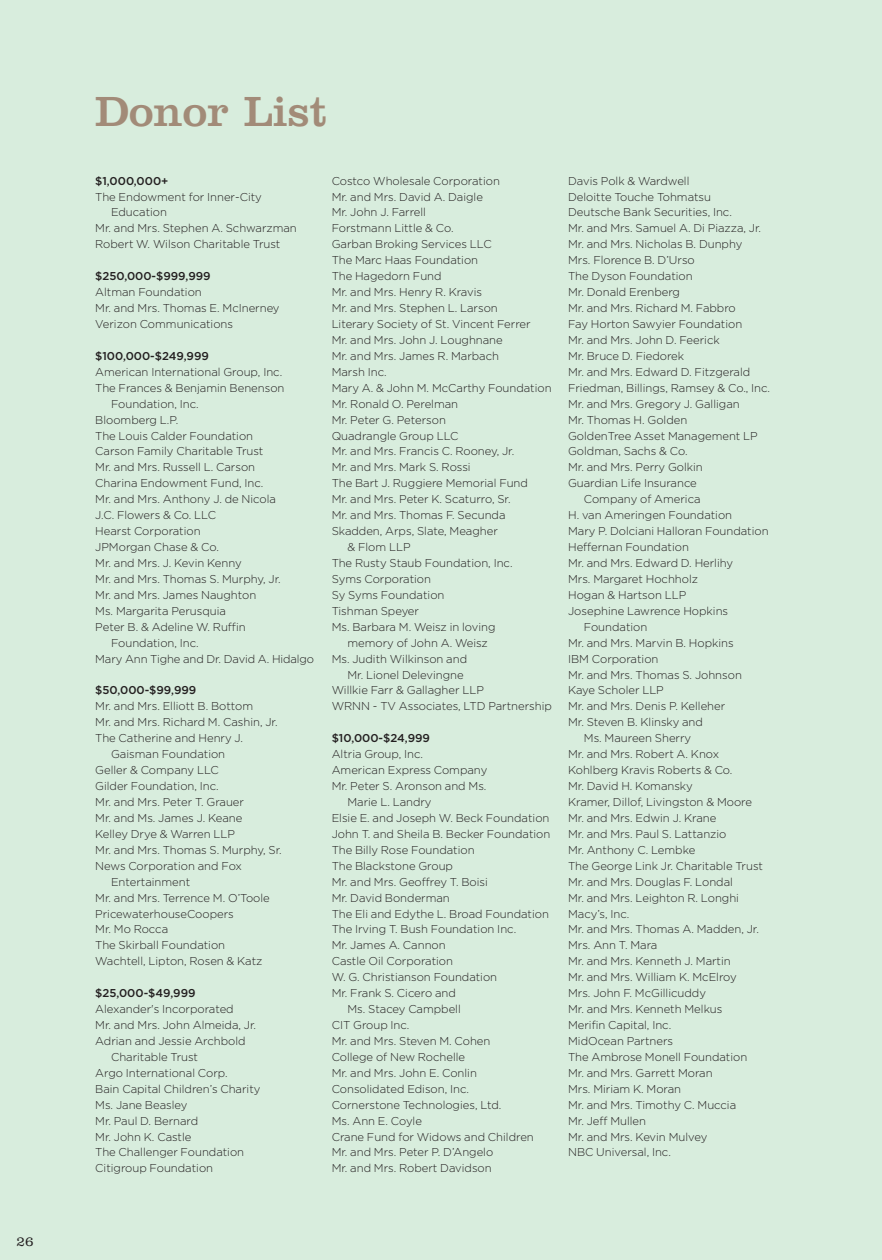
<style>
.page{position:relative;width:882px;height:1260px;background:#fff}
.page>*{position:absolute;margin:0;border:0;box-sizing:border-box;transform-origin:0 0}
.t1{font:43.75px "Clarendon";color:#a28b78}
.t2{font:300 14px "Clarendon";color:#231f20}
.t3{font:300 11.38px/15.9px "Trio Gotham";color:#231f20}
.t4{font:500 11.38px "Trio Gotham";color:#231f20}
</style>
<div class="page">
<div style="left:0;top:0;width:881px;height:1259px;background:#d8eddd"></div>
<p class="t2" style="left:16px;top:1236px;width:19px">26</p>
<h1 class="t1" style="left:95px;top:96px;width:233px">Donor List</h1>
<p class="t4" style="left:95px;top:176px;width:75px">$1,000,000+</p>
<p class="t3" style="left:95px;top:189px;width:168px">The Endowment for Inner-City</p>
<p class="t3" style="left:95px;top:205px;width:203px;text-indent:16px">Education<br>Mr. and Mrs. Stephen A. Schwarzman<br>Robert W. Wilson Charitable Trust</p>
<p class="t4" style="left:95px;top:272px;width:117px">$250,000-$999,999</p>
<p class="t3" style="left:95px;top:285px;width:186px">Altman Foundation<br>Mr. and Mrs. Thomas E. McInerney<br>Verizon Communications</p>
<p class="t4" style="left:95px;top:351px;width:115px">$100,000-$249,999</p>
<p class="t3" style="left:95px;top:365px;width:191px">American International Group, Inc.<br>The Frances &amp; Benjamin Benenson</p>
<p class="t3" style="left:95px;top:396px;width:182px;text-indent:16px">Foundation, Inc.<br>Bloomberg L.P.<br>The Louis Calder Foundation<br>Carson Family Charitable Trust<br>Mr. and Mrs. Russell L. Carson<br>Charina Endowment Fund, Inc.<br>Mr. and Mrs. Anthony J. de Nicola</p>
<p class="t3" style="left:95px;top:508px;width:187px">J.C. Flowers &amp; Co. LLC<br>Hearst Corporation<br>JPMorgan Chase &amp; Co.<br>Mr. and Mrs. J. Kevin Kenny<br>Mr. and Mrs. Thomas S. Murphy, Jr.<br>Mr. and Mrs. James Naughton<br>Ms. Margarita Perusquia<br>Peter B. &amp; Adeline W. Ruffin</p>
<p class="t3" style="left:95px;top:635px;width:220px;text-indent:16px">Foundation, Inc.<br>Mary Ann Tighe and Dr. David A. Hidalgo</p>
<p class="t4" style="left:95px;top:686px;width:103px">$50,000-$99,999</p>
<p class="t3" style="left:95px;top:699px;width:184px">Mr. and Mrs. Elliott B. Bottom<br>Mr. and Mrs. Richard M. Cashin, Jr.<br>The Catherine and Henry J.</p>
<p class="t3" style="left:95px;top:747px;width:188px;text-indent:16px">Gaisman Foundation<br>Geller &amp; Company LLC<br>Gilder Foundation, Inc.<br>Mr. and Mrs. Peter T. Grauer<br>Mr. and Ms. James J. Keane<br>Kelley Drye &amp; Warren LLP<br>Mr. and Mrs. Thomas S. Murphy, Sr.<br>News Corporation and Fox</p>
<p class="t3" style="left:95px;top:874px;width:176px;text-indent:16px">Entertainment<br>Mr. and Mrs. Terrence M. O’Toole<br>PricewaterhouseCoopers<br>Mr. Mo Rocca<br>The Skirball Foundation<br>Wachtell, Lipton, Rosen &amp; Katz</p>
<p class="t4" style="left:95px;top:988px;width:102px">$25,000-$49,999</p>
<p class="t3" style="left:95px;top:1002px;width:162px">Alexander's Incorporated<br>Mr. and Mrs. John Almeida, Jr.<br>Adrian and Jessie Archbold</p>
<p class="t3" style="left:95px;top:1049px;width:167px;text-indent:16px">Charitable Trust<br>Argo International Corp.<br>Bain Capital Children’s Charity<br>Ms. Jane Beasley<br>Mr. Paul D. Bernard<br>Mr. John K. Castle<br>The Challenger Foundation<br>Citigroup Foundation</p>
<p class="t3" style="left:331px;top:173px;width:170px">Costco Wholesale Corporation</p>
<p class="t3" style="left:331px;top:189px;width:153px">Mr. and Mrs. David A. Daigle</p>
<p class="t3" style="left:331px;top:205px;width:96px">Mr. John J. Farrell</p>
<p class="t3" style="left:331px;top:221px;width:123px">Forstmann Little &amp; Co.</p>
<p class="t3" style="left:331px;top:237px;width:161px">Garban Broking Services LLC</p>
<p class="t3" style="left:331px;top:253px;width:148px">The Marc Haas Foundation</p>
<p class="t3" style="left:331px;top:269px;width:111px">The Hagedorn Fund</p>
<p class="t3" style="left:331px;top:285px;width:152px">Mr. and Mrs. Henry R. Kravis</p>
<p class="t3" style="left:331px;top:301px;width:168px">Mr. and Mrs. Stephen L. Larson</p>
<p class="t3" style="left:331px;top:317px;width:200px">Literary Society of St. Vincent Ferrer</p>
<p class="t3" style="left:331px;top:333px;width:172px">Mr. and Mrs. John J. Loughnane</p>
<p class="t3" style="left:331px;top:349px;width:169px">Mr. and Mrs. James R. Marbach</p>
<p class="t3" style="left:331px;top:365px;width:56px">Marsh Inc.</p>
<p class="t3" style="left:331px;top:380px;width:221px">Mary A. &amp; John M. McCarthy Foundation</p>
<p class="t3" style="left:331px;top:396px;width:128px">Mr. Ronald O. Perelman</p>
<p class="t3" style="left:331px;top:412px;width:116px">Mr. Peter G. Peterson</p>
<p class="t3" style="left:331px;top:428px;width:128px">Quadrangle Group LLC</p>
<p class="t3" style="left:331px;top:444px;width:184px">Mr. and Mrs. Francis C. Rooney, Jr.</p>
<p class="t3" style="left:331px;top:460px;width:140px">Mr. and Mrs. Mark S. Rossi</p>
<p class="t3" style="left:331px;top:476px;width:198px">The Bart J. Ruggiere Memorial Fund</p>
<p class="t3" style="left:331px;top:492px;width:180px">Mr. and Mrs. Peter K. Scaturro, Sr.</p>
<p class="t3" style="left:331px;top:508px;width:175px">Mr. and Mrs. Thomas F. Secunda</p>
<p class="t3" style="left:347px;top:524px;width:152px;text-indent:-16px">Skadden, Arps, Slate, Meagher &amp; Flom LLP</p>
<p class="t3" style="left:331px;top:556px;width:182px">The Rusty Staub Foundation, Inc.</p>
<p class="t3" style="left:331px;top:572px;width:101px">Syms Corporation</p>
<p class="t3" style="left:331px;top:587px;width:114px">Sy Syms Foundation</p>
<p class="t3" style="left:331px;top:603px;width:89px">Tishman Speyer</p>
<p class="t3" style="left:347px;top:619px;width:149px;text-indent:-16px">Ms. Barbara M. Weisz in loving memory of John A. Weisz</p>
<p class="t3" style="left:331px;top:651px;width:137px;text-align:right">Ms. Judith Wilkinson and<br>Mr. Lionel Delevingne</p>
<p class="t3" style="left:331px;top:683px;width:154px">Willkie Farr &amp; Gallagher LLP</p>
<p class="t3" style="left:331px;top:699px;width:222px">WRNN - TV Associates, LTD Partnership</p>
<p class="t4" style="left:331px;top:734px;width:100px">$10,000-$24,999</p>
<p class="t3" style="left:331px;top:747px;width:93px">Altria Group, Inc.</p>
<p class="t3" style="left:331px;top:763px;width:157px">American Express Company</p>
<p class="t3" style="left:347px;top:779px;width:140px;text-indent:-16px">Mr. Peter S. Aronson and Ms.<br>Marie L. Landry</p>
<p class="t3" style="left:331px;top:810px;width:219px">Elsie E. and Joseph W. Beck Foundation</p>
<p class="t3" style="left:331px;top:826px;width:220px">John T. and Sheila B. Becker Foundation</p>
<p class="t3" style="left:331px;top:842px;width:144px">The Billy Rose Foundation</p>
<p class="t3" style="left:331px;top:858px;width:123px">The Blackstone Group</p>
<p class="t3" style="left:331px;top:874px;width:158px">Mr. and Mrs. Geoffrey T. Boisi</p>
<p class="t3" style="left:331px;top:890px;width:120px">Mr. David Bonderman</p>
<p class="t3" style="left:331px;top:906px;width:219px">The Eli and Edythe L. Broad Foundation</p>
<p class="t3" style="left:331px;top:922px;width:186px">The Irving T. Bush Foundation Inc.</p>
<p class="t3" style="left:331px;top:938px;width:115px">Mr. James A. Cannon</p>
<p class="t3" style="left:331px;top:954px;width:123px">Castle Oil Corporation</p>
<p class="t3" style="left:331px;top:970px;width:167px">W. G. Christianson Foundation<br>Mr. Frank S. Cicero and</p>
<p class="t3" style="left:331px;top:1002px;width:204px;text-indent:16px">Ms. Stacey Campbell<br>CIT Group Inc.<br>Mr. and Mrs. Steven M. Cohen<br>College of New Rochelle<br>Mr. and Mrs. John E. Conlin<br>Consolidated Edison, Inc.<br>Cornerstone Technologies, Ltd.<br>Ms. Ann E. Coyle<br>Crane Fund for Widows and Children<br>Mr. and Mrs. Peter P. D’Angelo<br>Mr. and Mrs. Robert Davidson</p>
<p class="t3" style="left:568px;top:173px;width:203px">Davis Polk &amp; Wardwell<br>Deloitte Touche Tohmatsu<br>Deutsche Bank Securities, Inc.<br>Mr. and Mrs. Samuel A. Di Piazza, Jr.<br>Mr. and Mrs. Nicholas B. Dunphy<br>Mrs. Florence B. D’Urso<br>The Dyson Foundation<br>Mr. Donald Erenberg<br>Mr. and Mrs. Richard M. Fabbro<br>Fay Horton Sawyier Foundation<br>Mr. and Mrs. John D. Feerick<br>Mr. Bruce D. Fiedorek<br>Mr. and Mrs. Edward D. Fitzgerald<br>Friedman, Billings, Ramsey &amp; Co., Inc.<br>Mr. and Mrs. Gregory J. Galligan<br>Mr. Thomas H. Golden<br>GoldenTree Asset Management LP<br>Goldman, Sachs &amp; Co.<br>Mr. and Mrs. Perry Golkin<br>Guardian Life Insurance</p>
<p class="t3" style="left:583px;top:492px;width:118px">Company of America</p>
<p class="t3" style="left:568px;top:508px;width:202px">H. van Ameringen Foundation<br>Mary P. Dolciani Halloran Foundation<br>Heffernan Foundation<br>Mr. and Mrs. Edward D. Herlihy<br>Mrs. Margaret Hochholz<br>Hogan &amp; Hartson LLP<br>Josephine Lawrence Hopkins</p>
<p class="t3" style="left:568px;top:619px;width:175px;text-indent:16px">Foundation<br>Mr. and Mrs. Marvin B. Hopkins<br>IBM Corporation<br>Mr. and Mrs. Thomas S. Johnson<br>Kaye Scholer LLP<br>Mr. and Mrs. Denis P. Kelleher<br>Mr. Steven B. Klinsky and</p>
<p class="t3" style="left:568px;top:731px;width:196px;text-indent:16px">Ms. Maureen Sherry<br>Mr. and Mrs. Robert A. Knox<br>Kohlberg Kravis Roberts &amp; Co.<br>Mr. David H. Komansky<br>Kramer, Dillof, Livingston &amp; Moore<br>Mr. and Mrs. Edwin J. Krane<br>Mr. and Mrs. Paul S. Lattanzio<br>Mr. Anthony C. Lembke<br>The George Link Jr. Charitable Trust<br>Mr. and Mrs. Douglas F. Londal<br>Mr. and Mrs. Leighton R. Longhi<br>Macy’s, Inc.<br>Mr. and Mrs. Thomas A. Madden, Jr.<br>Mrs. Ann T. Mara<br>Mr. and Mrs. Kenneth J. Martin<br>Mr. and Mrs. William K. McElroy<br>Mrs. John F. McGillicuddy<br>Mr. and Mrs. Kenneth Melkus<br>Merifin Capital, Inc.<br>MidOcean Partners<br>The Ambrose Monell Foundation<br>Mr. and Mrs. Garrett Moran<br>Mrs. Miriam K. Moran<br>Mr. and Mrs. Timothy C. Muccia<br>Mr. Jeff Mullen<br>Mr. and Mrs. Kevin Mulvey<br>NBC Universal, Inc.</p>
</div>
